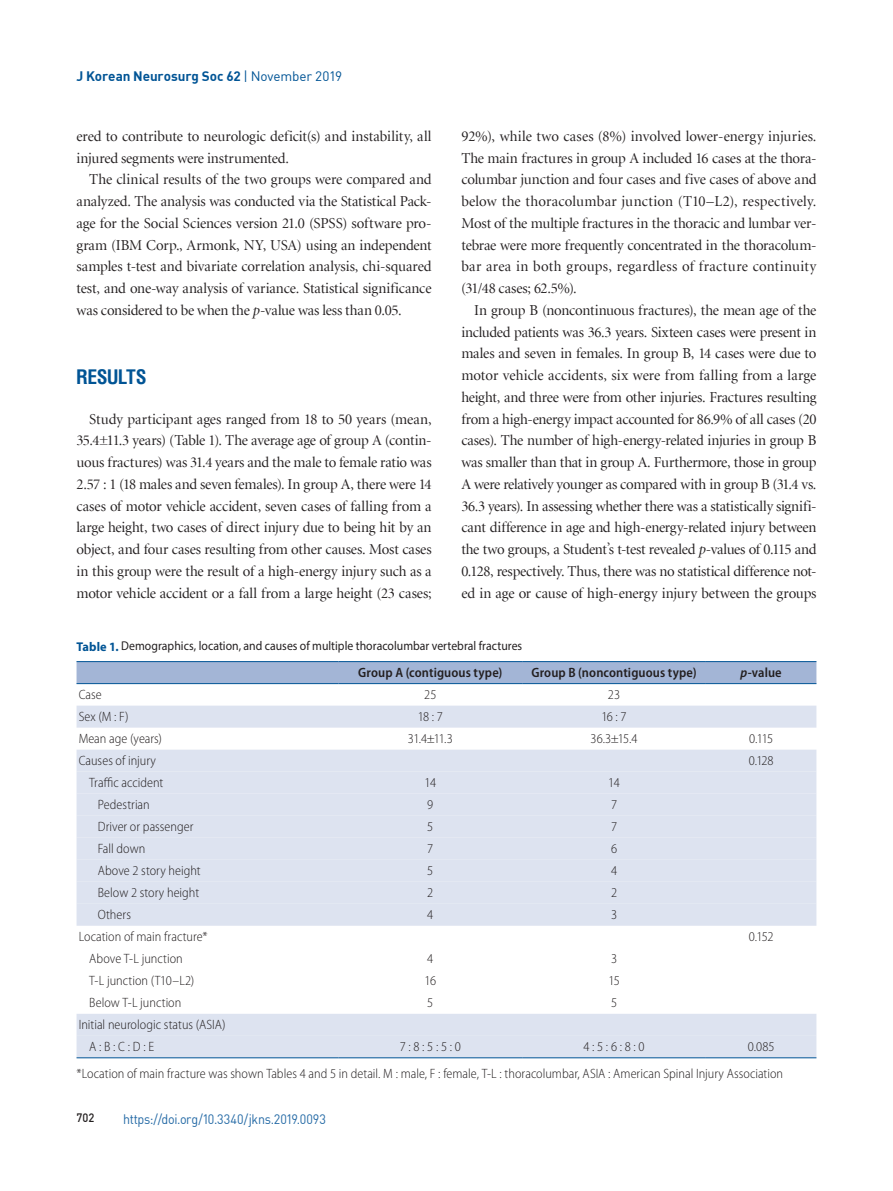
<style>
.page{position:relative;width:893px;height:1191px;background:#fff}
.page>*{position:absolute;margin:0;border:0;box-sizing:border-box;transform-origin:0 0}
.t1{font:700 condensed 19.5px "Helvetica";letter-spacing:-.035em;color:#005495}
.t2{font:15px/21.8px "Minion LT Display";letter-spacing:-.005em;color:#231f20;text-align:justify}
.t3{font:300 semi-condensed 13.5px/22px "Myriad Pro";color:#231f20}
.t4{font:600 semi-condensed 13.5px "Myriad Pro";letter-spacing:.01em;color:#231f20}
.t5{font:13.5px "DIN";letter-spacing:-.02em;color:#2369a5;scale:.93 1}
.t6{font:700 13.5px "DIN";letter-spacing:-.005em;color:#005495}
.t7{font:12.75px "Myriad Pro";letter-spacing:.005em;color:#231f20;scale:.92 1}
.t8{font:12px "Dinmed";color:#231f20;scale:.93 1}
.s1{font-weight:400}
.s2{font-family:"Minion LT";font-style:italic}
.s3{font-weight:700;color:#005495}
.s4{font-style:italic}
</style>
<div class="page">
<div style="left:77px;top:662px;width:739px;height:21px;background:#a3b5d6"></div>
<div style="left:77px;top:705px;width:739px;height:22px;background:#dde3f0"></div>
<div style="left:77px;top:749px;width:739px;height:22px;background:#dde3f0"></div>
<svg style="left:77px;top:771px;width:739px;height:286px;fill:#dde3f0"></svg>
<hr style="left:77px;top:661px;width:261px;height:1px;background:#005495">
<hr style="left:338px;top:661px;width:184px;height:1px;background:#005495">
<hr style="left:522px;top:661px;width:184px;height:1px;background:#005495">
<hr style="left:706px;top:661px;width:110px;height:1px;background:#005495">
<hr style="left:77px;top:683px;width:261px;height:1px;background:#005495">
<hr style="left:338px;top:683px;width:184px;height:1px;background:#005495">
<hr style="left:522px;top:683px;width:184px;height:1px;background:#005495">
<hr style="left:706px;top:683px;width:110px;height:1px;background:#005495">
<hr style="left:77px;top:1057px;width:261px;height:1px;background:#005495">
<hr style="left:338px;top:1057px;width:184px;height:1px;background:#005495">
<hr style="left:522px;top:1057px;width:184px;height:1px;background:#005495">
<hr style="left:706px;top:1057px;width:110px;height:1px;background:#005495">
<p class="t6" style="left:76px;top:68px;width:267px">J Korean Neurosurg Soc 62 <span class="s1">| November 2019</span></p>
<p class="t2" style="left:461px;top:126px;width:357px">92%), while two cases (8%) involved lower-energy injuries.<br>The main fractures in group A included 16 cases at the thora&shy;columbar junction and four cases and five cases of above and below the thoracolumbar junction (T10–L2), respectively.<br>Most of the multiple fractures in the thoracic and lumbar ver&shy;tebrae were more frequently concentrated in the thoracolum&shy;bar area in both groups, regardless of fracture continuity (31/48 cases; 62.5%).</p>
<p class="t2" style="left:461px;top:300px;width:357px;text-indent:13px">In group B (noncontinuous fractures), the mean age of the included patients was 36.3 years. Sixteen cases were present in males and seven in females. In group B, 14 cases were due to motor vehicle accidents, six were from falling from a large height, and three were from other injuries. Fractures resulting from a high-energy impact accounted for 86.9% of all cases (20 cases). The number of high-energy-related injuries in group B was smaller than that in group A. Furthermore, those in group A were relatively younger as compared with in group B (31.4 vs.<br>36.3 years). In assessing whether there was a statistically signifi&shy;cant difference in age and high-energy-related injury between the two groups, a Student’s t-test revealed <span class="s2">p</span>-values of 0.115 and 0.128, respectively. Thus, there was no statistical difference not&shy;ed in age or cause of high-energy injury between the groups</p>
<p class="t7" style="left:77px;top:638px;width:486px"><span class="s3">Table 1.</span> Demographics, location, and causes of multiple thoracolumbar vertebral fractures</p>
<p class="t4" style="left:358px;top:664px;width:146px">Group A (contiguous type)</p>
<p class="t4" style="left:531px;top:664px;width:167px">Group B (noncontiguous type)</p>
<p class="t4" style="left:740px;top:664px;width:43px"><span class="s4">p</span>-value</p>
<p class="t3" style="left:79px;top:683px;width:25px">Case</p>
<p class="t3" style="left:424px;top:683px;width:14px">25</p>
<p class="t3" style="left:608px;top:683px;width:14px">23</p>
<p class="t3" style="left:79px;top:705px;width:51px">Sex (M : F)</p>
<p class="t3" style="left:418px;top:705px;width:27px">18 : 7</p>
<p class="t3" style="left:601px;top:705px;width:27px">16 : 7</p>
<p class="t3" style="left:79px;top:727px;width:85px">Mean age (years)</p>
<p class="t3" style="left:408px;top:727px;width:46px">31.4±11.3</p>
<p class="t3" style="left:591px;top:727px;width:48px">36.3±15.4</p>
<p class="t3" style="left:749px;top:727px;width:25px">0.115</p>
<p class="t3" style="left:79px;top:749px;width:79px">Causes of injury</p>
<p class="t3" style="left:749px;top:749px;width:26px">0.128</p>
<p class="t3" style="left:89px;top:771px;width:76px">Traffic accident</p>
<p class="t3" style="left:425px;top:771px;width:13px">14</p>
<p class="t3" style="left:608px;top:771px;width:13px">14</p>
<p class="t3" style="left:98px;top:793px;width:54px">Pedestrian</p>
<p class="t3" style="left:427px;top:793px;width:8px">9</p>
<p class="t3" style="left:611px;top:793px;width:8px">7</p>
<p class="t3" style="left:98px;top:815px;width:97px">Driver or passenger</p>
<p class="t3" style="left:427px;top:815px;width:8px">5</p>
<p class="t3" style="left:611px;top:815px;width:8px">7</p>
<p class="t3" style="left:98px;top:837px;width:49px">Fall down</p>
<p class="t3" style="left:427px;top:837px;width:8px">7</p>
<p class="t3" style="left:611px;top:837px;width:8px">6</p>
<p class="t3" style="left:98px;top:859px;width:104px">Above 2 story height</p>
<p class="t3" style="left:427px;top:859px;width:8px">5</p>
<p class="t3" style="left:611px;top:859px;width:8px">4</p>
<p class="t3" style="left:98px;top:881px;width:103px">Below 2 story height</p>
<p class="t3" style="left:427px;top:881px;width:8px">2</p>
<p class="t3" style="left:611px;top:881px;width:8px">2</p>
<p class="t3" style="left:98px;top:903px;width:35px">Others</p>
<p class="t3" style="left:427px;top:903px;width:8px">4</p>
<p class="t3" style="left:611px;top:903px;width:8px">3</p>
<p class="t3" style="left:79px;top:925px;width:130px">Location of main fracture*</p>
<p class="t3" style="left:749px;top:925px;width:26px">0.152</p>
<p class="t3" style="left:89px;top:947px;width:95px">Above T-L junction</p>
<p class="t3" style="left:427px;top:947px;width:8px">4</p>
<p class="t3" style="left:611px;top:947px;width:8px">3</p>
<p class="t3" style="left:89px;top:969px;width:107px">T-L junction (T10–L2)</p>
<p class="t3" style="left:425px;top:969px;width:13px">16</p>
<p class="t3" style="left:608px;top:969px;width:13px">15</p>
<p class="t3" style="left:89px;top:991px;width:94px">Below T-L junction</p>
<p class="t3" style="left:427px;top:991px;width:8px">5</p>
<p class="t3" style="left:611px;top:991px;width:8px">5</p>
<p class="t3" style="left:89px;top:1013px;width:138px;text-indent:-11px">Initial neurologic status (ASIA)<br>A : B : C : D : E</p>
<p class="t2" style="left:76px;top:126px;width:357px">ered to contribute to neurologic deficit(s) and instability, all injured segments were instrumented.</p>
<p class="t2" style="left:76px;top:169px;width:357px;text-indent:13px">The clinical results of the two groups were compared and analyzed. The analysis was conducted via the Statistical Pack&shy;age for the Social Sciences version 21.0 (SPSS) software pro&shy;gram (IBM Corp., Armonk, NY, USA) using an independent samples t-test and bivariate correlation analysis, chi-squared test, and one-way analysis of variance. Statistical significance was considered to be when the <span class="s2">p</span>-value was less than 0.05.</p>
<h1 class="t1" style="left:76px;top:364px;width:72px">RESULTS</h1>
<p class="t2" style="left:76px;top:408px;width:357px;text-indent:13px">Study participant ages ranged from 18 to 50 years (mean, 35.4±11.3 years) (Table 1). The average age of group A (contin&shy;uous fractures) was 31.4 years and the male to female ratio was 2.57 : 1 (18 males and seven females). In group A, there were 14 cases of motor vehicle accident, seven cases of falling from a large height, two cases of direct injury due to being hit by an object, and four cases resulting from other causes. Most cases in this group were the result of a high-energy injury such as a motor vehicle accident or a fall from a large height (23 cases;</p>
<p class="t3" style="left:77px;top:1033px;width:708px;line-height:26.7px;text-indent:671px">0.085 *Location of main fracture was shown Tables 4 and 5 in detail. M : male, F : female, T-L : thoracolumbar, ASIA : American Spinal Injury Association</p>
<p class="t3" style="left:400px;top:1035px;width:63px">7 : 8 : 5 : 5 : 0</p>
<p class="t3" style="left:583px;top:1035px;width:63px">4 : 5 : 6 : 8 : 0</p>
<p class="t8" style="left:77px;top:1109px;width:20px">702</p>
<p class="t5" style="left:123px;top:1110px;width:220px">https://doi.org/10.3340/jkns.2019.0093</p>
</div>
